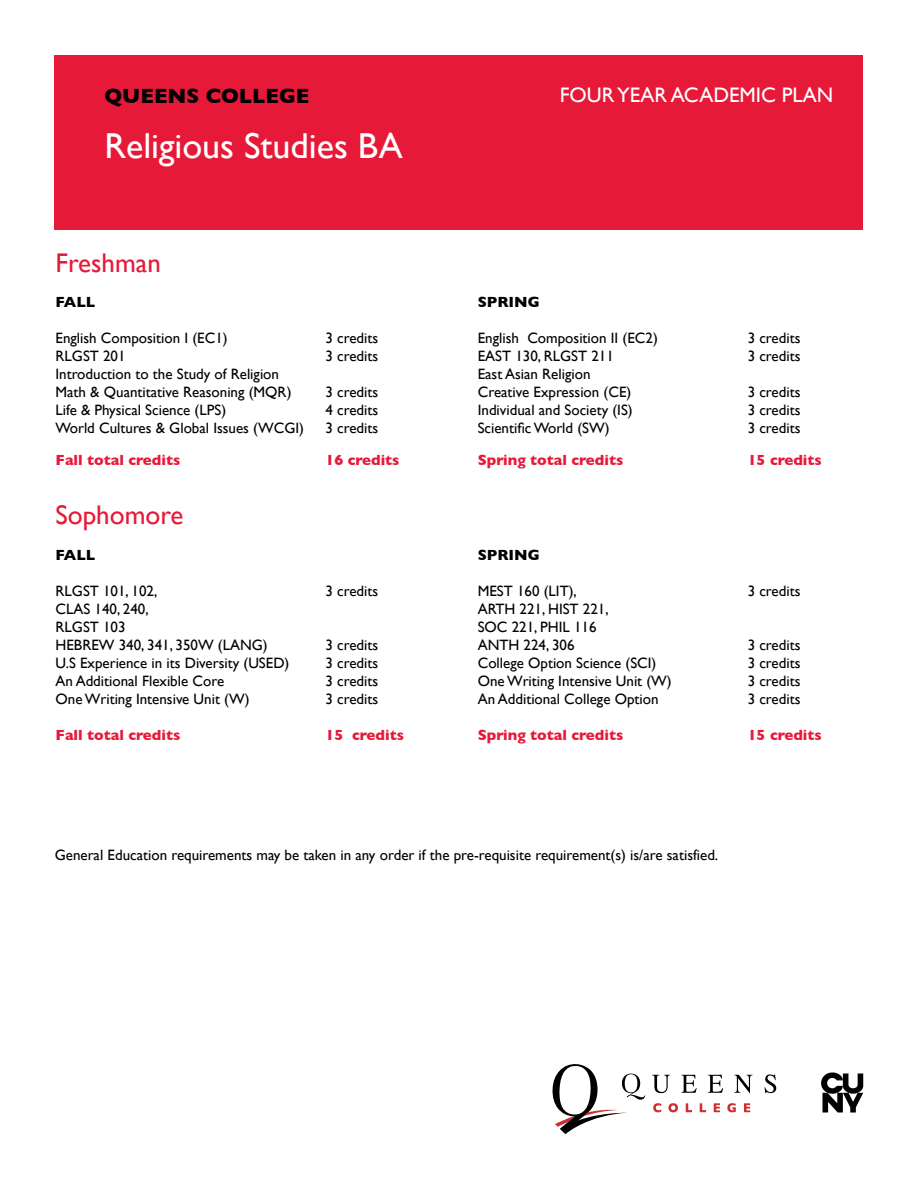
<style>
.page{position:relative;width:918px;height:1188px;background:#fff}
.page>*{position:absolute;margin:0;border:0;box-sizing:border-box;transform-origin:0 0}
.t1{font:36px "Gill Sans";color:#fff}
.t2{font:27px "Gill Sans";color:#e71939}
.t3{font:21px "Gill Sans";color:#fff}
.t4{font:700 21px "Gill Sans";color:#000}
.t5{font:15px/18px "Gill Sans";color:#000101}
.t6{font:700 15px "Gill Sans";color:#e71939}
.t7{font:15px "Gill Sans";color:#000}
.t8{font:700 15px "Gill Sans";color:#000101}
</style>
<div class="page">
<div style="left:55px;top:55px;width:808px;height:175px;background:#e71939"></div>
<svg style="left:653px;top:1103px;width:8px;height:9px"></svg>
<svg style="left:668px;top:1103px;width:10px;height:9px"></svg>
<svg style="left:686px;top:1103px;width:6px;height:9px"></svg>
<svg style="left:700px;top:1103px;width:6px;height:9px"></svg>
<svg style="left:714px;top:1103px;width:6px;height:9px"></svg>
<svg style="left:727px;top:1103px;width:9px;height:9px"></svg>
<svg style="left:744px;top:1103px;width:6px;height:9px"></svg>
<svg style="left:652px;top:1075px;width:18px;height:18px"></svg>
<svg style="left:681px;top:1075px;width:16px;height:18px"></svg>
<svg style="left:708px;top:1075px;width:15px;height:18px"></svg>
<svg style="left:734px;top:1075px;width:19px;height:18px"></svg>
<svg style="left:765px;top:1074px;width:11px;height:19px"></svg>
<svg style="left:552px;top:1064px;width:93px;height:70px"></svg>
<svg style="left:821px;top:1073px;width:42px;height:40px"></svg>
<h3 class="t4" style="left:104px;top:79px;width:207px">QUEENS COLLEGE</h3>
<h1 class="t1" style="left:104px;top:125px;width:300px">Religious Studies BA</h1>
<h2 class="t2" style="left:56px;top:247px;width:107px">Freshman</h2>
<p class="t8" style="left:56px;top:290px;width:41px">FALL</p>
<p class="t5" style="left:56px;top:329px;width:174px">English Composition I (EC1)</p>
<p class="t5" style="left:326px;top:329px;width:54px">3 credits</p>
<p class="t5" style="left:56px;top:347px;width:72px">RLGST 201</p>
<p class="t5" style="left:326px;top:347px;width:54px">3 credits</p>
<p class="t5" style="left:56px;top:365px;width:238px">Introduction to the Study of Religion<br>Math &amp; Quantitative Reasoning (MQR)</p>
<p class="t5" style="left:326px;top:383px;width:54px">3 credits</p>
<p class="t5" style="left:56px;top:401px;width:172px">Life &amp; Physical Science (LPS)</p>
<p class="t5" style="left:326px;top:401px;width:54px">4 credits</p>
<p class="t5" style="left:56px;top:419px;width:250px">World Cultures &amp; Global Issues (WCGI)</p>
<p class="t5" style="left:326px;top:419px;width:54px">3 credits</p>
<p class="t6" style="left:56px;top:448px;width:126px">Fall total credits</p>
<p class="t6" style="left:326px;top:448px;width:76px">16 credits</p>
<h2 class="t2" style="left:56px;top:499px;width:129px">Sophomore</h2>
<p class="t8" style="left:56px;top:543px;width:41px">FALL</p>
<p class="t5" style="left:56px;top:582px;width:103px">RLGST 101, 102,</p>
<p class="t5" style="left:326px;top:582px;width:54px">3 credits</p>
<p class="t5" style="left:56px;top:600px;width:214px">CLAS 140, 240,<br>RLGST 103<br>HEBREW 340, 341, 350W (LANG)</p>
<p class="t5" style="left:326px;top:636px;width:54px">3 credits</p>
<p class="t5" style="left:56px;top:654px;width:235px">U.S Experience in its Diversity (USED)</p>
<p class="t5" style="left:326px;top:654px;width:54px">3 credits</p>
<p class="t5" style="left:56px;top:672px;width:170px">An Additional Flexible Core</p>
<p class="t5" style="left:326px;top:672px;width:54px">3 credits</p>
<p class="t5" style="left:56px;top:690px;width:196px">One Writing Intensive Unit (W)</p>
<p class="t5" style="left:326px;top:690px;width:54px">3 credits</p>
<p class="t6" style="left:56px;top:723px;width:126px">Fall total credits</p>
<p class="t6" style="left:326px;top:723px;width:80px">15 credits</p>
<h3 class="t3" style="left:560px;top:82px;width:275px">FOUR YEAR ACADEMIC PLAN</h3>
<p class="t8" style="left:478px;top:290px;width:64px">SPRING</p>
<p class="t5" style="left:478px;top:329px;width:182px">English Composition II (EC2)</p>
<p class="t5" style="left:748px;top:329px;width:54px">3 credits</p>
<p class="t5" style="left:478px;top:347px;width:138px">EAST 130, RLGST 211</p>
<p class="t5" style="left:748px;top:347px;width:54px">3 credits</p>
<p class="t5" style="left:478px;top:365px;width:155px">East Asian Religion<br>Creative Expression (CE)</p>
<p class="t5" style="left:748px;top:383px;width:54px">3 credits</p>
<p class="t5" style="left:478px;top:401px;width:157px">Individual and Society (IS)</p>
<p class="t5" style="left:748px;top:401px;width:54px">3 credits</p>
<p class="t5" style="left:478px;top:419px;width:133px">Scientific World (SW)</p>
<p class="t5" style="left:748px;top:419px;width:54px">3 credits</p>
<p class="t6" style="left:478px;top:448px;width:147px">Spring total credits</p>
<p class="t6" style="left:748px;top:448px;width:76px">15 credits</p>
<p class="t8" style="left:478px;top:543px;width:64px">SPRING</p>
<p class="t5" style="left:478px;top:582px;width:101px">MEST 160 (LIT),</p>
<p class="t5" style="left:748px;top:582px;width:54px">3 credits</p>
<p class="t5" style="left:478px;top:600px;width:132px">ARTH 221, HIST 221,<br>SOC 221, PHIL 116<br>ANTH 224, 306</p>
<p class="t5" style="left:748px;top:636px;width:54px">3 credits</p>
<p class="t5" style="left:478px;top:654px;width:180px">College Option Science (SCI)</p>
<p class="t5" style="left:748px;top:654px;width:54px">3 credits</p>
<p class="t5" style="left:478px;top:672px;width:196px">One Writing Intensive Unit (W)</p>
<p class="t5" style="left:748px;top:672px;width:54px">3 credits</p>
<p class="t5" style="left:478px;top:690px;width:182px">An Additional College Option</p>
<p class="t5" style="left:748px;top:690px;width:54px">3 credits</p>
<p class="t6" style="left:478px;top:723px;width:147px">Spring total credits</p>
<p class="t6" style="left:748px;top:723px;width:76px">15 credits</p>
<p class="t7" style="left:55px;top:846px;width:665px">General Education requirements may be taken in any order if the pre-requisite requirement(s) is/are satisfied.</p>
</div>
